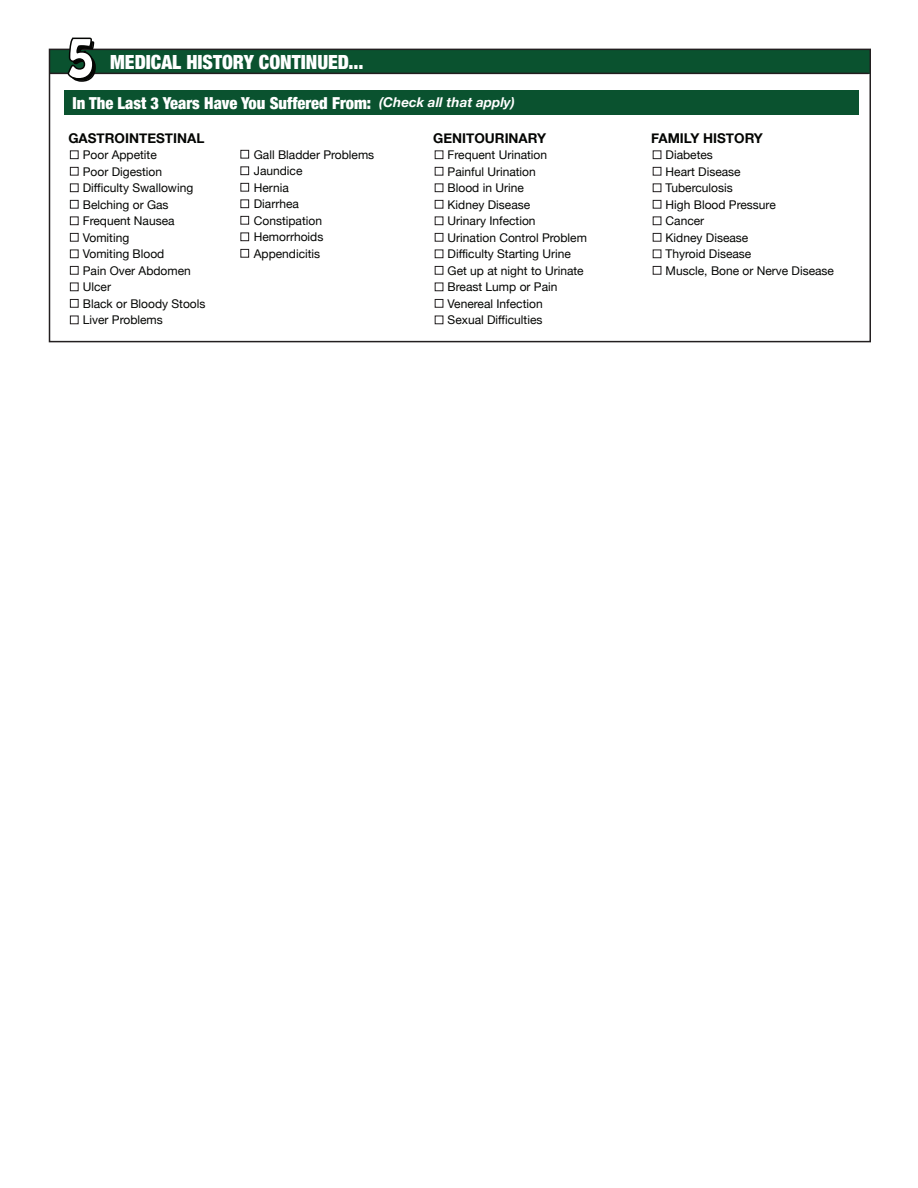
<style>
.page{position:relative;width:918px;height:1188px;background:#fff}
.page>*{position:absolute;margin:0;border:0;box-sizing:border-box;transform-origin:0 0}
.t1{font:47.1px "Bobo";color:#040503}
.t2{font:900 condensed 19.5px "Helvetica Neue";color:#fff}
.t3{font:900 condensed 16.5px "Helvetica Neue";color:#fff}
.t4{font:700 13.5px "Helvetica Neue";color:#040503}
.t5{font:12px/16.5px "Helvetica Neue";color:#040503}
.s1{font-weight:700;font-style:italic;font-stretch:normal;font-size:13.5px}
</style>
<div class="page">
<div style="left:50px;top:49px;width:821px;height:24px;background:#0a522f"></div>
<div style="left:65px;top:90px;width:794px;height:24px;background:#0a522f"></div>
<div style="left:49px;top:49px;width:822px;height:293px;border:2px solid #231f20"></div>
<hr style="left:50px;top:73px;width:819px;height:1px;background:#231f20">
<svg style="left:68px;top:38px;width:29px;height:44px"></svg>
<div style="left:70px;top:150px;width:9px;height:9px;background:#fff;border:1px solid #231f20"></div>
<div style="left:70px;top:167px;width:9px;height:9px;background:#fff;border:1px solid #231f20"></div>
<div style="left:70px;top:183px;width:9px;height:9px;background:#fff;border:1px solid #231f20"></div>
<div style="left:70px;top:200px;width:9px;height:9px;background:#fff;border:1px solid #231f20"></div>
<div style="left:70px;top:216px;width:9px;height:9px;background:#fff;border:1px solid #231f20"></div>
<div style="left:70px;top:233px;width:9px;height:9px;background:#fff;border:1px solid #231f20"></div>
<div style="left:70px;top:250px;width:9px;height:8px;background:#fff;border:1px solid #231f20"></div>
<div style="left:70px;top:266px;width:9px;height:9px;background:#fff;border:1px solid #231f20"></div>
<div style="left:70px;top:283px;width:9px;height:8px;background:#fff;border:1px solid #231f20"></div>
<div style="left:70px;top:299px;width:9px;height:9px;background:#fff;border:1px solid #231f20"></div>
<div style="left:70px;top:316px;width:9px;height:8px;background:#fff;border:1px solid #231f20"></div>
<div style="left:240px;top:150px;width:9px;height:9px;background:#fff;border:1px solid #231f20"></div>
<div style="left:240px;top:166px;width:9px;height:9px;background:#fff;border:1px solid #231f20"></div>
<div style="left:240px;top:183px;width:9px;height:9px;background:#fff;border:1px solid #231f20"></div>
<div style="left:240px;top:199px;width:9px;height:9px;background:#fff;border:1px solid #231f20"></div>
<div style="left:240px;top:216px;width:9px;height:9px;background:#fff;border:1px solid #231f20"></div>
<div style="left:240px;top:232px;width:9px;height:9px;background:#fff;border:1px solid #231f20"></div>
<div style="left:240px;top:249px;width:9px;height:9px;background:#fff;border:1px solid #231f20"></div>
<div style="left:435px;top:150px;width:8px;height:9px;background:#fff;border:1px solid #231f20"></div>
<div style="left:435px;top:167px;width:8px;height:9px;background:#fff;border:1px solid #231f20"></div>
<div style="left:435px;top:183px;width:8px;height:9px;background:#fff;border:1px solid #231f20"></div>
<div style="left:435px;top:200px;width:8px;height:9px;background:#fff;border:1px solid #231f20"></div>
<div style="left:435px;top:216px;width:8px;height:9px;background:#fff;border:1px solid #231f20"></div>
<div style="left:435px;top:233px;width:8px;height:9px;background:#fff;border:1px solid #231f20"></div>
<div style="left:435px;top:250px;width:8px;height:8px;background:#fff;border:1px solid #231f20"></div>
<div style="left:435px;top:266px;width:8px;height:9px;background:#fff;border:1px solid #231f20"></div>
<div style="left:435px;top:283px;width:8px;height:8px;background:#fff;border:1px solid #231f20"></div>
<div style="left:435px;top:299px;width:8px;height:9px;background:#fff;border:1px solid #231f20"></div>
<div style="left:653px;top:150px;width:8px;height:9px;background:#fff;border:1px solid #231f20"></div>
<div style="left:653px;top:167px;width:8px;height:9px;background:#fff;border:1px solid #231f20"></div>
<div style="left:653px;top:183px;width:8px;height:9px;background:#fff;border:1px solid #231f20"></div>
<div style="left:653px;top:200px;width:8px;height:9px;background:#fff;border:1px solid #231f20"></div>
<div style="left:653px;top:216px;width:8px;height:9px;background:#fff;border:1px solid #231f20"></div>
<div style="left:653px;top:233px;width:8px;height:9px;background:#fff;border:1px solid #231f20"></div>
<div style="left:653px;top:250px;width:8px;height:8px;background:#fff;border:1px solid #231f20"></div>
<div style="left:653px;top:266px;width:8px;height:9px;background:#fff;border:1px solid #231f20"></div>
<h1 class="t1" style="left:70px;top:25px;width:29px">5</h1>
<h2 class="t2" style="left:110px;top:46px;width:255px">MEDICAL HISTORY CONTINUED...</h2>
<h3 class="t3" style="left:73px;top:89px;width:444px">In The Last 3 Years Have You Suffered From: <span class="s1">(Check all that apply)</span></h3>
<p class="t4" style="left:68px;top:127px;width:137px">GASTROINTESTINAL</p>
<p class="t5" style="left:83px;top:147px;width:124px">Poor Appetite<br>Poor Digestion<br>Difficulty Swallowing<br>Belching or Gas<br>Frequent Nausea<br>Vomiting<br>Vomiting Blood<br>Pain Over Abdomen<br>Ulcer<br>Black or Bloody Stools<br>Liver Problems</p>
<p class="t5" style="left:254px;top:147px;width:122px">Gall Bladder Problems<br>Jaundice<br>Hernia<br>Diarrhea<br>Constipation<br>Hemorrhoids<br>Appendicitis</p>
<p class="t4" style="left:433px;top:127px;width:114px">GENITOURINARY</p>
<p class="t5" style="left:448px;top:147px;width:141px">Frequent Urination<br>Painful Urination<br>Blood in Urine<br>Kidney Disease<br>Urinary Infection<br>Urination Control Problem<br>Difficulty Starting Urine<br>Get up at night to Urinate<br>Breast Lump or Pain<br>Venereal Infection<br>Sexual Difficulties</p>
<p class="t4" style="left:651px;top:127px;width:113px">FAMILY HISTORY</p>
<p class="t5" style="left:666px;top:147px;width:170px">Diabetes<br>Heart Disease<br>Tuberculosis<br>High Blood Pressure<br>Cancer<br>Kidney Disease<br>Thyroid Disease<br>Muscle, Bone or Nerve Disease</p>
</div>
